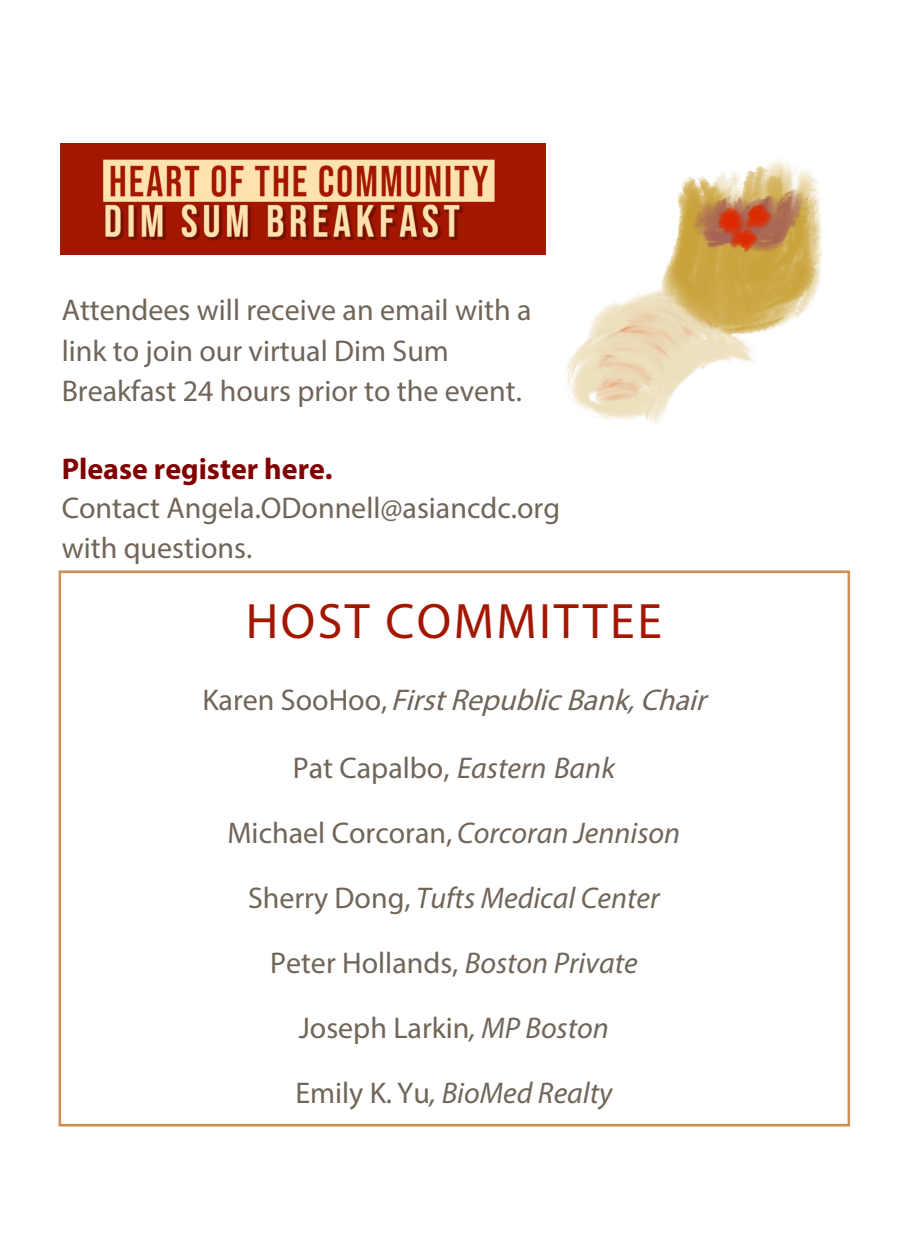
<style>
.page{position:relative;width:900px;height:1260px;background:#fff}
.page>*{position:absolute;margin:0;border:0;box-sizing:border-box;transform-origin:0 0}
.t1{font:50px "Myriad Pro";letter-spacing:.05em;color:#a31700}
.t2{font:30px/40.2px "Myriad Pro";color:#706558}
.t3{font:italic 30px/65px "Myriad Pro";color:#706558;text-align:center}
.t4{font:italic 30px "Myriad Pro";color:#706558}
.s1{font-weight:700;color:#800000}
.s2{font-style:normal}
</style>
<div class="page">
<div style="left:59px;top:570px;width:791px;height:556px;border:3px solid #cd8f58"></div>
<img style="left:565px;top:294px;width:190px;height:129px">
<img style="left:60px;top:143px;width:486px;height:112px">
<img style="left:639px;top:159px;width:184px;height:188px">
<p class="t2" style="left:62px;top:290px;width:471px">Attendees will receive an email with a link to join our virtual Dim Sum<br>Breakfast 24 hours prior to the event.</p>
<p class="t2" style="left:62px;top:448px;width:500px"><span class="s1">Please register here.<br></span>Contact Angela.ODonnell@asiancdc.org with questions.</p>
<p class="t1" style="left:246px;top:590px;width:418px">HOST COMMITTEE</p>
<p class="t4" style="left:202px;top:681px;width:514px"><span class="s2">K a r e n S o o H o o ,</span> FirstRepublicBank,Chair</p>
<p class="t3" style="left:228px;top:735px;width:454px"><span class="s2">Pat Capalbo,</span> Eastern Bank<br><span class="s2">Michael Corcoran,</span> Corcoran Jennison<br><span class="s2">Sherry Dong,</span> Tufts Medical Center<br><span class="s2">Peter Hollands,</span> Boston Private<br><span class="s2">Joseph Larkin</span>, MP Boston<br><span class="s2">Emily K. Yu</span>, BioMed Realty</p>
</div>
